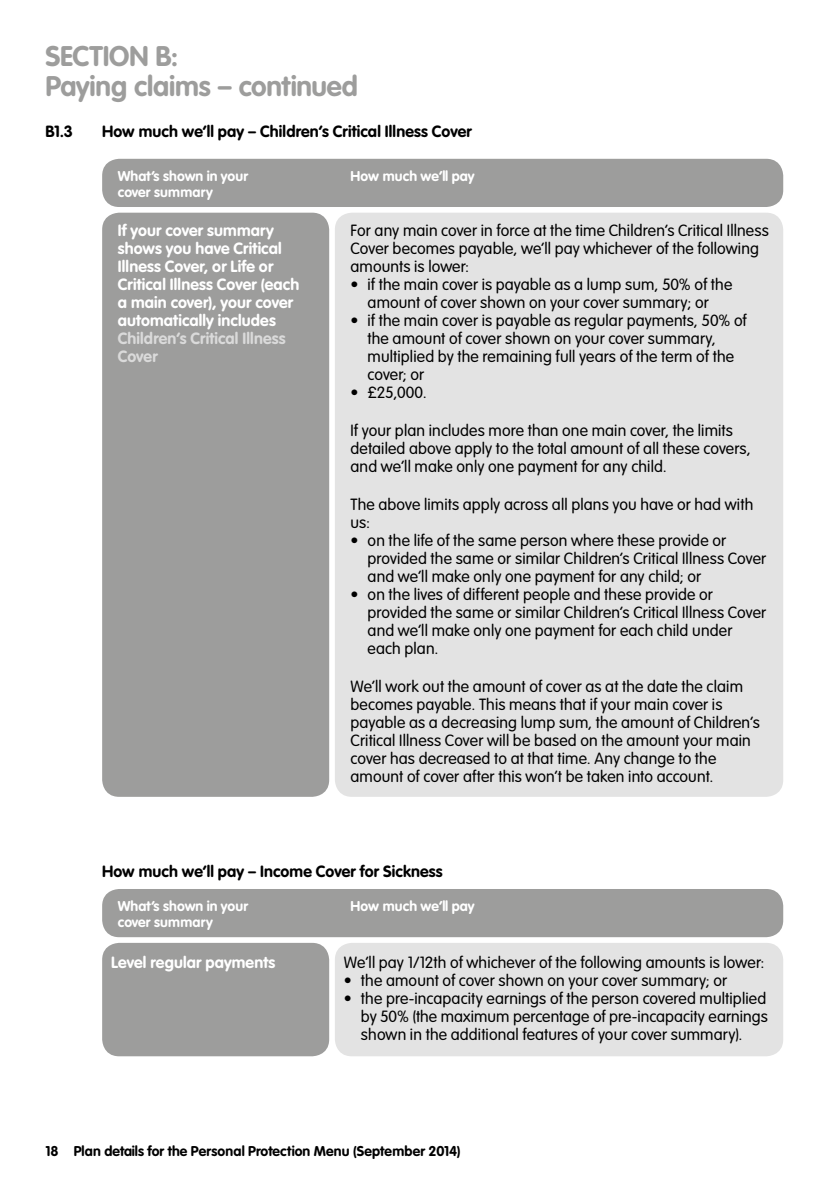
<style>
.page{position:relative;width:840px;height:1191px;background:#fff}
.page>*{position:absolute;margin:0;border:0;box-sizing:border-box;transform-origin:0 0}
.t1{font:700 28px/30px "VAG Rounded LT";letter-spacing:-.005em;color:#9d9d9c}
.t2{font:300 16px/18px "VAG Rounded LT";letter-spacing:.01em;color:#000}
.t3{font:700 16px/18px "VAG Rounded LT";letter-spacing:.01em;color:#fff}
.t4{font:700 16px "VAG Rounded LT";letter-spacing:.01em;color:#000}
.t5{font:700 16px/18px "VAG Rounded LT";letter-spacing:.01em;color:#dadada}
.t6{font:700 14px/16px "VAG Rounded LT";letter-spacing:.01em;color:#fff}
.t7{font:700 14px "VAG Rounded LT";letter-spacing:.01em;color:#000}
</style>
<div class="page">
<div style="left:102px;top:943px;width:227px;height:113px;background:#9d9d9c;border-radius:17px"></div>
<div style="left:334px;top:943px;width:448px;height:113px;background:#e3e3e3;border-radius:17px"></div>
<div style="left:102px;top:213px;width:227px;height:584px;background:#9d9d9c;border-radius:17px"></div>
<div style="left:334px;top:213px;width:448px;height:584px;background:#e3e3e3;border-radius:17px"></div>
<div style="left:102px;top:159px;width:680px;height:48px;background:#9d9d9c;border-radius:17px"></div>
<div style="left:102px;top:889px;width:680px;height:48px;background:#9d9d9c;border-radius:17px"></div>
<h1 class="t1" style="left:45px;top:43px;width:314px">SECTION B:<br>Paying claims – continued</h1>
<p class="t4" style="left:45px;top:122px;width:29px">B1.3</p>
<p class="t4" style="left:102px;top:122px;width:371px">How much we’ll pay – Children’s Critical Illness Cover</p>
<p class="t6" style="left:118px;top:168px;width:132px">What’s shown in your cover summary</p>
<p class="t6" style="left:350px;top:168px;width:125px">How much we’ll pay</p>
<p class="t3" style="left:118px;top:222px;width:183px">If your cover summary shows you have Critical<br>Illness Cover, or Life or<br>Critical Illness Cover (each a main cover), your cover automatically includes</p>
<p class="t5" style="left:118px;top:330px;width:169px">Children’s Critical Illness<br>Cover</p>
<p class="t2" style="left:350px;top:222px;width:419px">For any main cover in force at the time Children’s Critical Illness<br>Cover becomes payable, we’ll pay whichever of the following amounts is lower:</p>
<p class="t2" style="left:350px;top:276px;width:383px;text-align:center">• if the main cover is payable as a lump sum, 50% of the amount of cover shown on your cover summary; or</p>
<p class="t2" style="left:367px;top:312px;width:380px;text-indent:-17px">• if the main cover is payable as regular payments, 50% of the amount of cover shown on your cover summary, multiplied by the remaining full years of the term of the cover; or</p>
<p class="t2" style="left:350px;top:384px;width:78px">• £25,000.</p>
<p class="t2" style="left:350px;top:422px;width:401px">If your plan includes more than one main cover, the limits detailed above apply to the total amount of all these covers, and we’ll make only one payment for any child.</p>
<p class="t2" style="left:350px;top:496px;width:404px">The above limits apply across all plans you have or had with us:</p>
<p class="t2" style="left:367px;top:532px;width:400px;text-indent:-17px">• on the life of the same person where these provide or provided the same or similar Children’s Critical Illness Cover and we’ll make only one payment for any child; or</p>
<p class="t2" style="left:367px;top:586px;width:400px;text-indent:-17px">• on the lives of different people and these provide or provided the same or similar Children’s Critical Illness Cover and we’ll make only one payment for each child under each plan.</p>
<p class="t2" style="left:350px;top:678px;width:410px">We’ll work out the amount of cover as at the date the claim becomes payable. This means that if your main cover is payable as a decreasing lump sum, the amount of Children’s Critical Illness Cover will be based on the amount your main cover has decreased to at that time. Any change to the amount of cover after this won’t be taken into account.</p>
<p class="t4" style="left:102px;top:862px;width:342px">How much we’ll pay – Income Cover for Sickness</p>
<p class="t6" style="left:118px;top:898px;width:132px">What’s shown in your cover summary</p>
<p class="t6" style="left:350px;top:898px;width:125px">How much we’ll pay</p>
<p class="t3" style="left:111px;top:954px;width:165px">Level regular payments</p>
<p class="t2" style="left:344px;top:954px;width:421px">We’ll pay 1/12th of whichever of the following amounts is lower:</p>
<p class="t2" style="left:344px;top:972px;width:384px">• the amount of cover shown on your cover summary; or</p>
<p class="t2" style="left:361px;top:990px;width:408px;text-align:justify;text-indent:-17px">• the pre-incapacity earnings of the person covered multiplied by 50% (the maximum percentage of pre-incapacity earnings shown in the additional features of your cover summary).</p>
<p class="t7" style="left:45px;top:1143px;width:416px">18 Plan details for the Personal Protection Menu (September 2014)</p>
</div>
